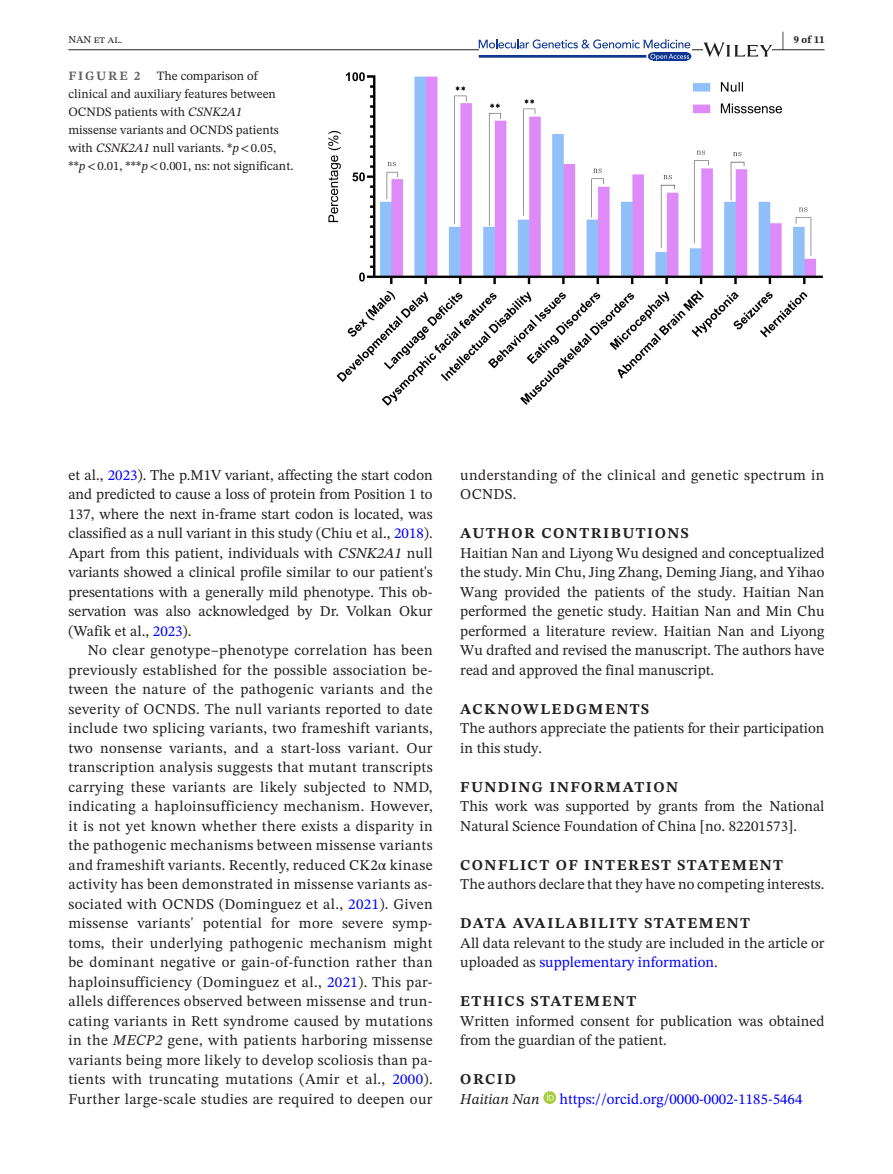
<style>
.page{position:relative;width:893px;height:1174px;background:#fff}
.page>*{position:absolute;margin:0;border:0;box-sizing:border-box;transform-origin:0 0}
.t1{font:700 21px "STIX Two Text";color:#231f20;scale:.42 1}
.t2{font:15px/19.5px "STIX Two Text";color:#231f20}
.t3{font:700 15px "STIX Two Text";letter-spacing:.1em;color:#231f20}
.t4{font:15px/19.5px "STIX Two Text";letter-spacing:.025em;color:#231f20}
.t5{font:15px "STIX Two Text";color:#00f}
.t6{font:italic 15px "STIX Two Text";color:#231f20}
.t7{font:12.75px/18px "STIX Two Text";color:#231f20}
.t8{font:700 12.75px "STIX Two Text";letter-spacing:.14em;color:#636366}
.t9{font:10.5px "STIX Two Text";color:#231f20}
.t10{font:700 10.5px "STIX Two Text";color:#231f20}
.s1{font-style:italic}
.s2{font-family:"STIX"}
.s3{color:#00f}
</style>
<div class="page">
<hr style="left:68px;top:49px;width:756px;height:1px;background:#231f20">
<svg style="left:479px;top:39px;width:211px;height:21px"></svg>
<svg style="left:703px;top:43px;width:69px;height:14px"></svg>
<svg style="left:543px;top:1091px;width:13px;height:13px"></svg>
<svg style="left:547px;top:1093px;width:7px;height:7px"></svg>
<img style="left:328px;top:72px;width:495px;height:334px">
<h1 class="t1" style="left:782px;top:24px;width:8px">|</h1>
<p class="t9" style="left:68px;top:32px;width:55px">NAN et al.</p>
<p class="t10" style="left:794px;top:32px;width:32px">9 of 11</p>
<p class="t7" style="left:68px;top:66px;width:226px;text-indent:88px">The comparison of clinical and auxiliary features between OCNDS patients with <span class="s1">CSNK2A1 </span>missense variants and OCNDS patients with <span class="s1">CSNK2A1</span> null variants. *<span class="s1">p</span><span class="s2">&lt;</span>0.05, **<span class="s1">p</span><span class="s2">&lt;</span>0.01, ***<span class="s1">p</span><span class="s2">&lt;</span>0.001, ns: not significant.</p>
<p class="t8" style="left:68px;top:66px;width:73px">FIGURE 2</p>
<p class="t2" style="left:68px;top:465px;width:366px;text-align:justify">et al., <span class="s3">2023</span>). The p.M1V variant, affecting the start codon and predicted to cause a loss of protein from Position 1 to 137, where the next in-frame start codon is located, was classified as a null variant in this study (Chiu et al., <span class="s3">2018</span>).<br>Apart from this patient, individuals with <span class="s1">CSNK2A1</span> null variants showed a clinical profile similar to our patient's presentations with a generally mild phenotype. This ob&shy;servation was also acknowledged by Dr. Volkan Okur (Wafik et al., <span class="s3">2023</span>).</p>
<p class="t2" style="left:68px;top:640px;width:366px;text-align:justify;text-indent:20px">No clear genotype–phenotype correlation has been previously established for the possible association be&shy;tween the nature of the pathogenic variants and the severity of OCNDS. The null variants reported to date include two splicing variants, two frameshift variants, two nonsense variants, and a start-loss variant. Our transcription analysis suggests that mutant transcripts carrying these variants are likely subjected to NMD, indicating a haploinsufficiency mechanism. However, it is not yet known whether there exists a disparity in the pathogenic mechanisms between missense variants and frameshift variants. Recently, reduced CK2<span class="s2">α</span> kinase activity has been demonstrated in missense variants as&shy;sociated with OCNDS (Dominguez et al., <span class="s3">2021</span>). Given missense variants' potential for more severe symp&shy;toms, their underlying pathogenic mechanism might be dominant negative or gain-of-function rather than haploinsufficiency (Dominguez et al., <span class="s3">2021</span>). This par&shy;allels differences observed between missense and trun&shy;cating variants in Rett syndrome caused by mutations in the <span class="s1">MECP2</span> gene, with patients harboring missense variants being more likely to develop scoliosis than pa&shy;tients with truncating mutations (Amir et al., <span class="s3">2000</span>).<br>Further large-scale studies are required to deepen our</p>
<p class="t4" style="left:460px;top:465px;width:366px">understanding of the clinical and genetic spectrum in<br>OCNDS.</p>
<p class="t3" style="left:460px;top:522px;width:230px">AUTHOR CONTRIBUTIONS</p>
<p class="t2" style="left:460px;top:543px;width:366px;text-align:justify">Haitian Nan and Liyong Wu designed and conceptualized the study. Min Chu, Jing Zhang, Deming Jiang, and Yihao Wang provided the patients of the study. Haitian Nan performed the genetic study. Haitian Nan and Min Chu performed a literature review. Haitian Nan and Liyong Wu drafted and revised the manuscript. The authors have read and approved the final manuscript.</p>
<p class="t3" style="left:460px;top:698px;width:190px">ACKNOWLEDGMENTS</p>
<p class="t2" style="left:460px;top:718px;width:366px">The authors appreciate the patients for their participation in this study.</p>
<p class="t3" style="left:460px;top:776px;width:219px">FUNDING INFORMATION</p>
<p class="t2" style="left:460px;top:796px;width:366px">This work was supported by grants from the National<br>Natural Science Foundation of China [no. 82201573].</p>
<p class="t3" style="left:460px;top:854px;width:324px">CONFLICT OF INTEREST STATEMENT</p>
<p class="t2" style="left:460px;top:874px;width:366px">The authors declare that they have no competing interests.</p>
<p class="t3" style="left:460px;top:912px;width:291px">DATA AVAILABILITY STATEMENT</p>
<p class="t2" style="left:460px;top:933px;width:366px">All data relevant to the study are included in the article or uploaded as <span class="s3">supplementary information</span>.</p>
<p class="t3" style="left:460px;top:990px;width:178px">ETHICS STATEMENT</p>
<p class="t2" style="left:460px;top:1011px;width:366px">Written informed consent for publication was obtained from the guardian of the patient.</p>
<p class="t3" style="left:460px;top:1068px;width:57px">ORCID</p>
<p class="t6" style="left:460px;top:1088px;width:81px">Haitian Nan</p>
<p class="t5" style="left:559px;top:1088px;width:244px">https://orcid.org/0000-0002-1185-5464</p>
</div>
